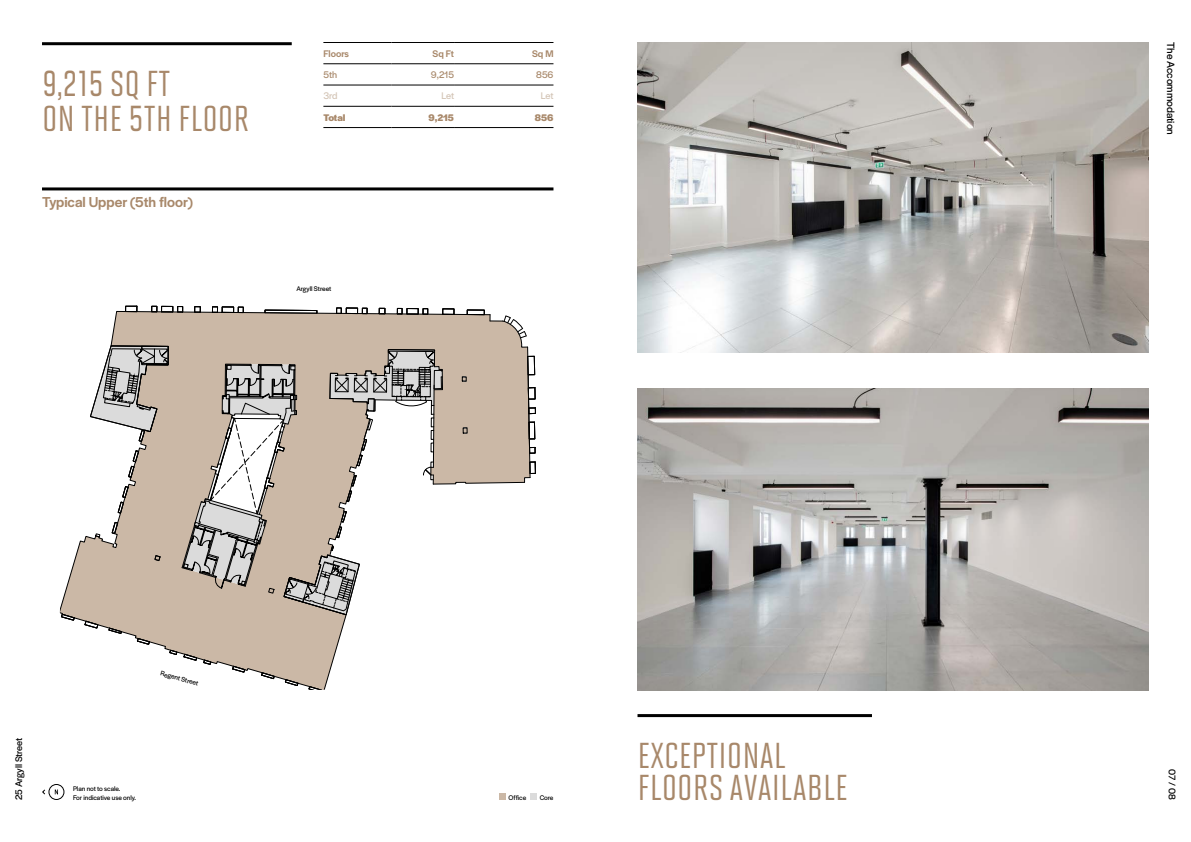
<style>
.page{position:relative;width:1191px;height:842px;background:#fff}
.page>*{position:absolute;margin:0;border:0;box-sizing:border-box;transform-origin:0 0}
.t1{font:500 42.1px "Solano Gothic MVB";color:#a8886a;scale:.85 1}
.t2{font:500 36px/32px "Solano Gothic MVB";letter-spacing:.02em;color:#a8886a}
.t3{font:500 15px "Halyard Display";color:#a8886a}
.t4{font:11px "Halyard Display";color:#000}
.t5{font:10px "Halyard Display";color:#000}
.t6{font:500 10px "Halyard Display";color:#a8886a}
.t7{font:700 10px "Halyard Display";color:#a8886a}
.t8{font:10px "Halyard Display";color:#a8886a}
.t9{font:10px "Halyard Display";letter-spacing:-.02em;color:#d3c4b5}
.t10{font:7px/9px "Halyard Display";color:#000}
.s1{font-size:36px}
.s2{font-size:42.1px}
</style>
<div class="page">
<div style="left:48px;top:784px;width:16px;height:16px;border:1px solid #000;border-radius:50%"></div>
<svg style="left:42px;top:789px;width:3px;height:6px"></svg>
<svg style="left:55px;top:789px;width:3px;height:5px"></svg>
<div style="left:499px;top:793px;width:7px;height:7px;background:#cbb8a6"></div>
<div style="left:530px;top:793px;width:7px;height:7px;background:#dbdbdb"></div>
<hr style="left:42px;top:187px;width:511px;height:3px;background:#000">
<hr style="left:323px;top:42px;width:68px;height:1px;background:#000">
<hr style="left:391px;top:42px;width:63px;height:1px;background:#000">
<hr style="left:454px;top:42px;width:99px;height:1px;background:#000">
<hr style="left:323px;top:127px;width:68px;height:1px;background:#000">
<hr style="left:391px;top:127px;width:63px;height:1px;background:#000">
<hr style="left:454px;top:127px;width:99px;height:1px;background:#000">
<hr style="left:323px;top:63px;width:68px;height:1px;background:#000">
<hr style="left:391px;top:63px;width:63px;height:1px;background:#000">
<hr style="left:454px;top:63px;width:99px;height:1px;background:#000">
<hr style="left:323px;top:85px;width:68px;height:1px;background:#000">
<hr style="left:391px;top:85px;width:63px;height:1px;background:#000">
<hr style="left:454px;top:85px;width:99px;height:1px;background:#000">
<hr style="left:323px;top:106px;width:68px;height:1px;background:#000">
<hr style="left:391px;top:106px;width:63px;height:1px;background:#000">
<hr style="left:454px;top:106px;width:99px;height:1px;background:#000">
<img style="left:637px;top:42px;width:512px;height:310px">
<img style="left:637px;top:389px;width:512px;height:301px">
<hr style="left:42px;top:42px;width:250px;height:3px;background:#000">
<hr style="left:637px;top:714px;width:235px;height:3px;background:#000">
<svg style="left:60px;top:306px;width:475px;height:384px"></svg>
<h1 class="t1" style="left:42px;top:59px;width:152px">9,215 <span class="s1">SQ FT</span></h1>
<h2 class="t2" style="left:42px;top:103px;width:208px">ON THE <span class="s2">5</span>TH FLOOR</h2>
<h3 class="t3" style="left:42px;top:192px;width:152px">Typical Upper (5th floor)</h3>
<h3 class="t6" style="left:323px;top:46px;width:27px">Floors</h3>
<h3 class="t6" style="left:432px;top:46px;width:23px">Sq Ft</h3>
<h3 class="t6" style="left:532px;top:46px;width:23px">Sq M</h3>
<h3 class="t8" style="left:323px;top:68px;width:15px">5th</h3>
<h3 class="t8" style="left:431px;top:68px;width:25px">9,215</h3>
<h3 class="t8" style="left:536px;top:68px;width:19px">856</h3>
<h3 class="t9" style="left:323px;top:89px;width:16px">3rd</h3>
<h3 class="t9" style="left:441px;top:89px;width:14px">Let</h3>
<h3 class="t9" style="left:541px;top:89px;width:14px">Let</h3>
<h3 class="t7" style="left:323px;top:110px;width:24px">Total</h3>
<h3 class="t7" style="left:428px;top:110px;width:27px">9,215</h3>
<h3 class="t7" style="left:535px;top:110px;width:20px">856</h3>
<p class="t10" style="left:296px;top:284px;width:36px">Argyll Street</p>
<h3 class="t5" style="left:12px;top:800px;width:64px;rotate:-90deg">25 Argyll Street</h3>
<p class="t10" style="left:162px;top:668px;width:40px;rotate:15deg">Regent Street</p>
<p class="t10" style="left:73px;top:784px;width:64px">Plan not to scale.<br>For indicative use only.</p>
<p class="t10" style="left:508px;top:793px;width:19px">Office</p>
<p class="t10" style="left:539px;top:793px;width:15px">Core</p>
<h2 class="t2" style="left:638px;top:740px;width:211px">EXCEPTIONAL<br>FLOORS AVAILABLE</h2>
<h3 class="t4" style="left:1178px;top:42px;width:94px;rotate:90deg">The Accommodation</h3>
<h3 class="t5" style="left:1179px;top:769px;width:32px;rotate:90deg">07 / 08</h3>
</div>
